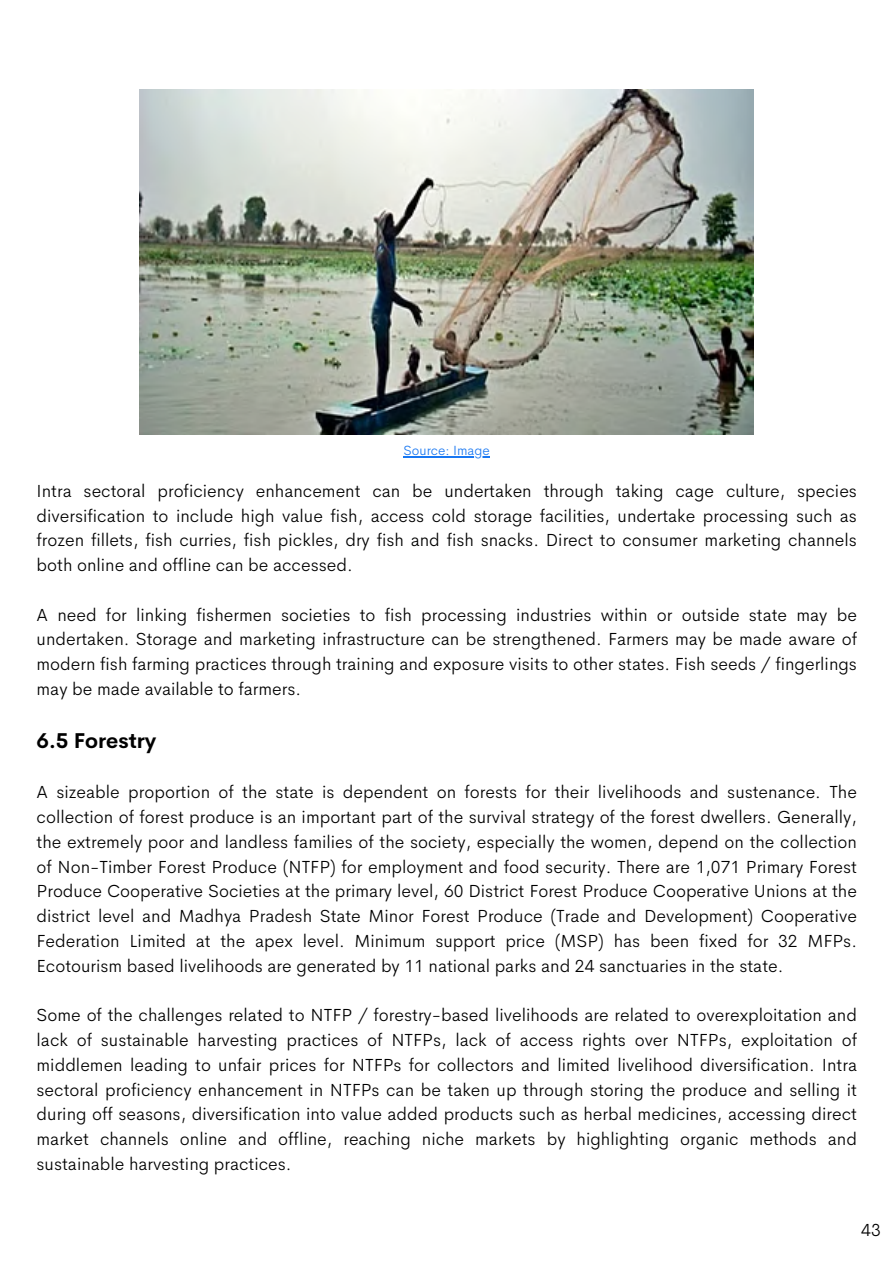
<style>
.page{position:relative;width:894px;height:1264px;background:#fff}
.page>*{position:absolute;margin:0;border:0;box-sizing:border-box;transform-origin:0 0}
.t1{font:700 21px "Cerebri Sans";color:#000}
.t2{font:300 17.7px/24.8px "Cerebri Sans";color:#000;text-align:justify}
.t3{font:300 13.5px "Cerebri Sans";color:#1877f2}
</style>
<div class="page">
<img style="left:140px;top:89px;width:613px;height:346px">
<hr style="left:403px;top:456px;width:87px;height:1px;background:#1877f2">
<p class="t3" style="left:403px;top:442px;width:88px">Source: Image</p>
<h2 class="t2" style="left:37px;top:478px;width:821px">Intra sectoral proficiency enhancement can be undertaken through taking cage culture, species diversification to include high value fish, access cold storage facilities, undertake processing such as frozen fillets, fish curries, fish pickles, dry fish and fish snacks. Direct to consumer marketing channels both online and offline can be accessed.</h2>
<h2 class="t2" style="left:37px;top:602px;width:821px">A need for linking fishermen societies to fish processing industries within or outside state may be undertaken. Storage and marketing infrastructure can be strengthened. Farmers may be made aware of modern fish farming practices through training and exposure visits to other states. Fish seeds / fingerlings may be made available to farmers.</h2>
<h1 class="t1" style="left:37px;top:726px;width:121px">6.5 Forestry</h1>
<h2 class="t2" style="left:37px;top:779px;width:821px">A sizeable proportion of the state is dependent on forests for their livelihoods and sustenance. The collection of forest produce is an important part of the survival strategy of the forest dwellers. Generally, the extremely poor and landless families of the society, especially the women, depend on the collection of Non-Timber Forest Produce (NTFP) for employment and food security. There are 1,071 Primary Forest Produce Cooperative Societies at the primary level, 60 District Forest Produce Cooperative Unions at the district level and Madhya Pradesh State Minor Forest Produce (Trade and Development) Cooperative Federation Limited at the apex level. Minimum support price (MSP) has been fixed for 32 MFPs.<br>Ecotourism based livelihoods are generated by 11 national parks and 24 sanctuaries in the state.</h2>
<h2 class="t2" style="left:37px;top:1002px;width:821px">Some of the challenges related to NTFP / forestry-based livelihoods are related to overexploitation and lack of sustainable harvesting practices of NTFPs, lack of access rights over NTFPs, exploitation of middlemen leading to unfair prices for NTFPs for collectors and limited livelihood diversification. Intra sectoral proficiency enhancement in NTFPs can be taken up through storing the produce and selling it during off seasons, diversification into value added products such as herbal medicines, accessing direct market channels online and offline, reaching niche markets by highlighting organic methods and sustainable harvesting practices.</h2>
<p class="t2" style="left:861px;top:1217px;width:21px">43</p>
</div>
